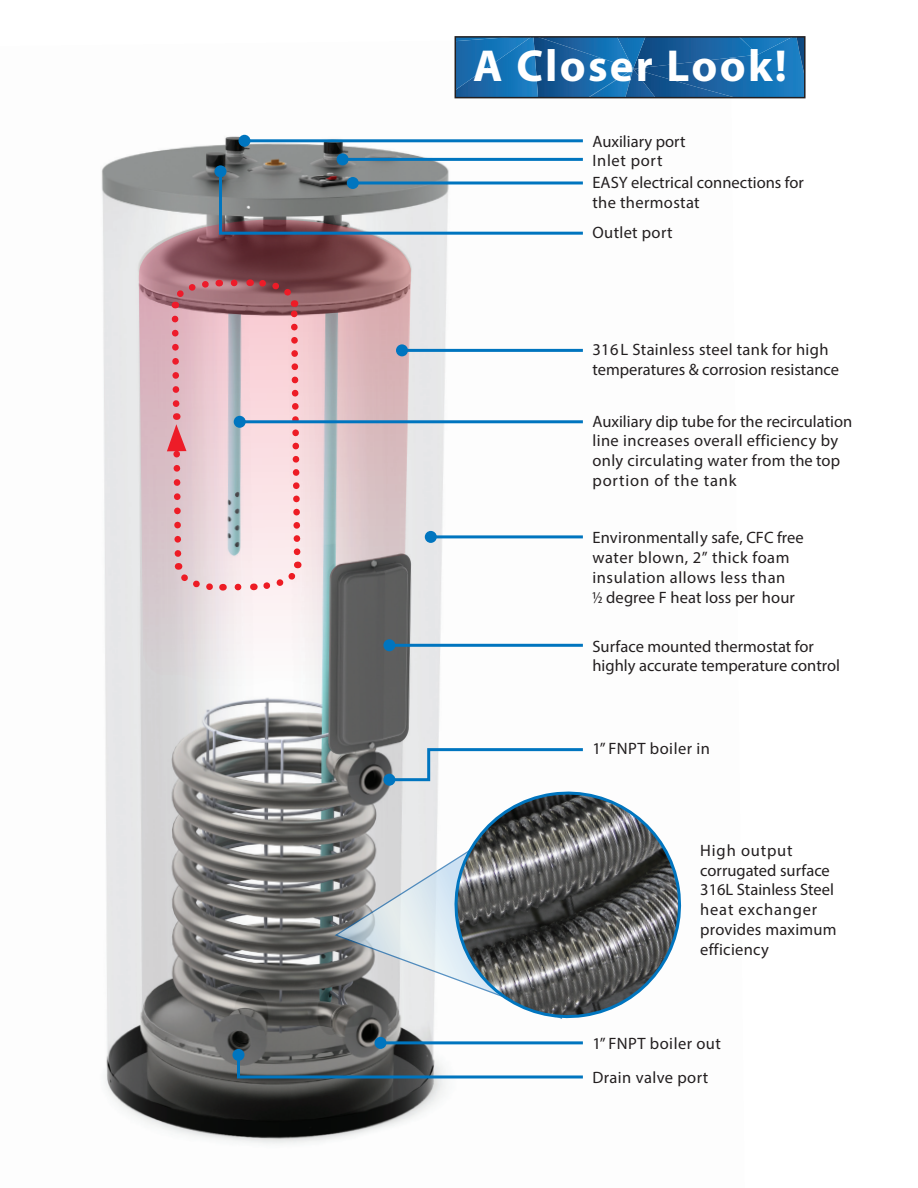
<style>
.page{position:relative;width:918px;height:1188px;background:#fff}
.page>*{position:absolute;margin:0;border:0;box-sizing:border-box;transform-origin:0 0}
.t1{font:700 45px "Myriad Pro";letter-spacing:.05em;color:#fff}
.t2{font:16.5px/19.8px "Myriad Pro";letter-spacing:.015em;color:#231f20}
.t3{font:16.5px "Myriad Pro";letter-spacing:.04em;color:#231f20}
.s1{font-stretch:condensed}
</style>
<div class="page">
<img style="left:101px;top:37px;width:644px;height:1107px">
<svg style="left:139px;top:219px;width:272px;height:473px"></svg>
<hr style="left:240px;top:420px;width:343px;height:3px;background:#0075bf">
<div style="left:234px;top:416px;width:12px;height:12px;background:#0075bf;border-radius:50%"></div>
<hr style="left:431px;top:535px;width:152px;height:3px;background:#0075bf">
<div style="left:425px;top:531px;width:12px;height:12px;background:#0075bf;border-radius:50%"></div>
<hr style="left:402px;top:349px;width:181px;height:3px;background:#0075bf">
<div style="left:396px;top:344px;width:12px;height:12px;background:#0075bf;border-radius:50%"></div>
<hr style="left:343px;top:158px;width:240px;height:3px;background:#0075bf">
<div style="left:337px;top:153px;width:12px;height:12px;background:#0075bf;border-radius:50%"></div>
<hr style="left:244px;top:139px;width:339px;height:3px;background:#0075bf">
<div style="left:238px;top:135px;width:12px;height:12px;background:#0075bf;border-radius:50%"></div>
<hr style="left:389px;top:644px;width:194px;height:3px;background:#0075bf">
<div style="left:383px;top:639px;width:12px;height:12px;background:#0075bf;border-radius:50%"></div>
<svg style="left:386px;top:747px;width:200px;height:36px"></svg>
<div style="left:383px;top:774px;width:12px;height:12px;background:#0075bf;border-radius:50%"></div>
<svg style="left:236px;top:1052px;width:350px;height:28px"></svg>
<div style="left:232px;top:1049px;width:12px;height:12px;background:#0075bf;border-radius:50%"></div>
<hr style="left:381px;top:1041px;width:202px;height:3px;background:#0075bf">
<div style="left:375px;top:1037px;width:12px;height:12px;background:#0075bf;border-radius:50%"></div>
<svg style="left:218px;top:168px;width:368px;height:68px"></svg>
<div style="left:214px;top:165px;width:12px;height:12px;background:#0075bf;border-radius:50%"></div>
<svg style="left:333px;top:797px;width:115px;height:223px"></svg>
<svg style="left:448px;top:785px;width:239px;height:239px"></svg>
<svg style="left:458px;top:39px;width:345px;height:56px"></svg>
<div style="left:455px;top:36px;width:351px;height:62px;border:2px solid #231f20"></div>
<h1 class="t1" style="left:473px;top:37px;width:315px">A Closer Look!</h1>
<p class="t2" style="left:592px;top:131px;width:94px">Auxiliary port</p>
<p class="t2" style="left:592px;top:172px;width:213px">EASY electrical connections for the thermostat</p>
<p class="t3" style="left:592px;top:150px;width:72px">Inlet port</p>
<p class="t2" style="left:592px;top:222px;width:82px">Outlet port</p>
<p class="t2" style="left:592px;top:340px;width:248px">316L Stainless steel tank for high temperatures &amp; corrosion resistance</p>
<p class="t2" style="left:592px;top:411px;width:261px">Auxiliary dip tube for the recirculation line increases overall efficiency by only circulating water from the top portion of the tank</p>
<p class="t2" style="left:592px;top:528px;width:213px">Environmentally safe, CFC free water blown, 2” thick foam insulation allows less than<br><span class="s1">½</span> degree F heat loss per hour</p>
<p class="t2" style="left:592px;top:636px;width:249px">Surface mounted thermostat for highly accurate temperature control</p>
<p class="t2" style="left:592px;top:738px;width:119px">1” FNPT boiler in</p>
<p class="t2" style="left:700px;top:840px;width:138px">High output corrugated surface<br>316L Stainless Steel heat exchanger provides maximum efficiency</p>
<p class="t2" style="left:592px;top:1034px;width:130px">1” FNPT boiler out</p>
<p class="t2" style="left:592px;top:1068px;width:117px">Drain valve port</p>
</div>
